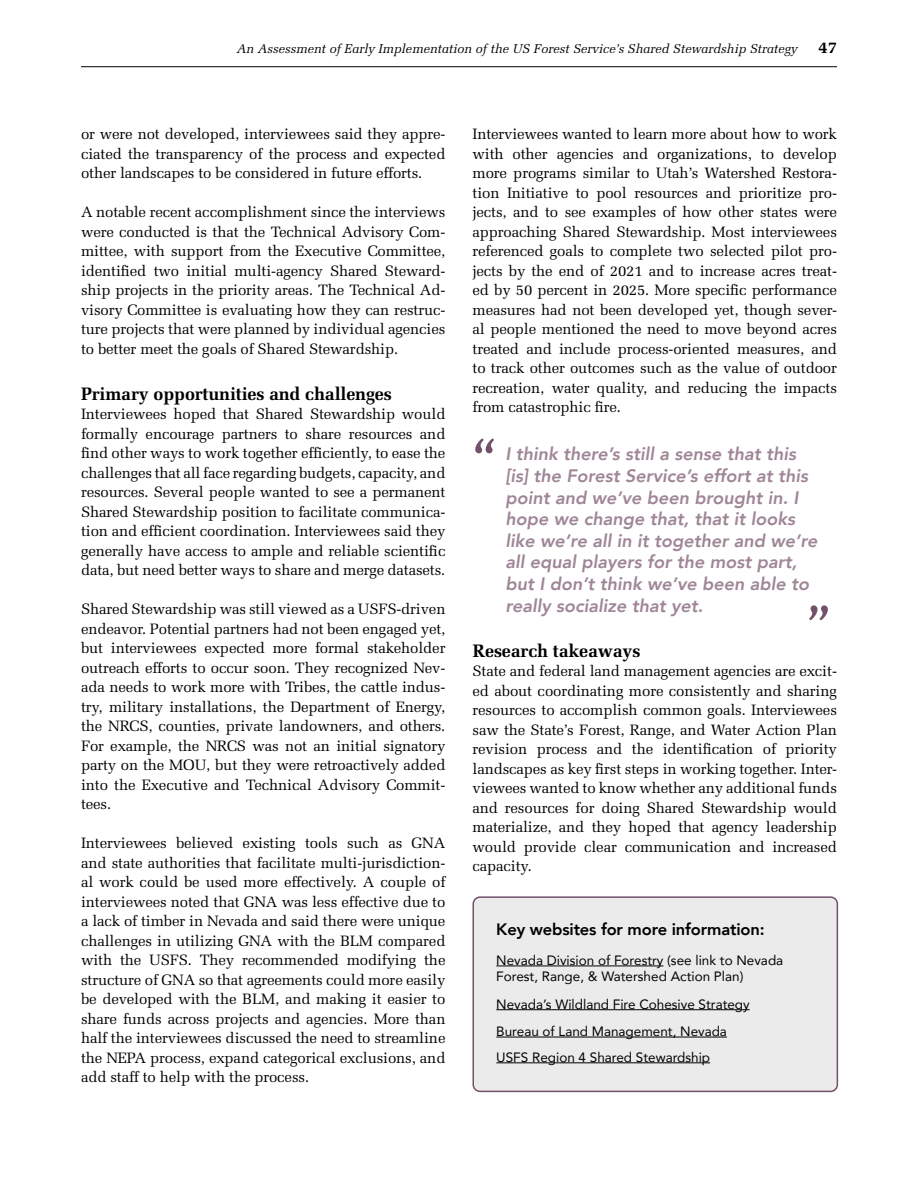
<style>
.page{position:relative;width:918px;height:1188px;background:#fff}
.page>*{position:absolute;margin:0;border:0;box-sizing:border-box;transform-origin:0 0}
.t1{font:60px "Kievit Pro";color:#73516a}
.t2{font:italic 800 18px/21.6px "Avenir";color:#9f8696}
.t3{font:700 18px "Melior";letter-spacing:-.01em;color:#000}
.t4{font:800 16.5px "Avenir";letter-spacing:-.01em;color:#000}
.t5{font:700 16.5px "Melior";color:#000}
.t6{font:15px/19.5px "Melior";letter-spacing:-.01em;color:#000;text-align:justify}
.t7{font:13.5px/16.5px "Avenir";color:#000}
.t8{font:italic 12.75px "Melior";color:#000}
</style>
<div class="page">
<hr style="left:81px;top:66px;width:756px;height:1px;background:#000">
<div style="left:473px;top:897px;width:364px;height:194px;background:#ebebec;border-radius:7px"></div>
<div style="left:472px;top:896px;width:366px;height:196px;border:2px solid #73516a;border-radius:7px"></div>
<hr style="left:496px;top:966px;width:167px;height:1px;background:#000">
<hr style="left:496px;top:1009px;width:254px;height:1px;background:#000">
<hr style="left:496px;top:1037px;width:231px;height:1px;background:#000">
<hr style="left:496px;top:1062px;width:214px;height:1px;background:#000">
<p class="t8" style="left:236px;top:41px;width:563px">An Assessment of Early Implementation of the US Forest Service’s Shared Stewardship Strategy</p>
<p class="t5" style="left:819px;top:37px;width:20px">47</p>
<p class="t6" style="left:81px;top:125px;width:366px">or were not developed, interviewees said they appre&shy;ciated the transparency of the process and expected other landscapes to be considered in future efforts.</p>
<p class="t6" style="left:81px;top:203px;width:366px">A notable recent accomplishment since the interviews were conducted is that the Technical Advisory Com&shy;mittee, with support from the Executive Committee, identified two initial multi-agency Shared Steward&shy;ship projects in the priority areas. The Technical Ad&shy;visory Committee is evaluating how they can restruc&shy;ture projects that were planned by individual agencies to better meet the goals of Shared Stewardship.</p>
<p class="t3" style="left:81px;top:383px;width:312px">Primary opportunities and challenges</p>
<p class="t6" style="left:81px;top:404px;width:366px">Interviewees hoped that Shared Stewardship would formally encourage partners to share resources and find other ways to work together efficiently, to ease the challenges that all face regarding budgets, capacity, and resources. Several people wanted to see a permanent Shared Stewardship position to facilitate communica&shy;tion and efficient coordination. Interviewees said they generally have access to ample and reliable scientific data, but need better ways to share and merge datasets.</p>
<p class="t6" style="left:81px;top:599px;width:366px">Shared Stewardship was still viewed as a USFS-driven endeavor. Potential partners had not been engaged yet, but interviewees expected more formal stakeholder outreach efforts to occur soon. They recognized Nev&shy;ada needs to work more with Tribes, the cattle indus&shy;try, military installations, the Department of Energy, the NRCS, counties, private landowners, and others.<br>For example, the NRCS was not an initial signatory party on the MOU, but they were retroactively added into the Executive and Technical Advisory Commit&shy;tees.</p>
<p class="t6" style="left:81px;top:833px;width:366px">Interviewees believed existing tools such as GNA and state authorities that facilitate multi-jurisdiction&shy;al work could be used more effectively. A couple of interviewees noted that GNA was less effective due to a lack of timber in Nevada and said there were unique challenges in utilizing GNA with the BLM compared with the USFS. They recommended modifying the structure of GNA so that agreements could more easily be developed with the BLM, and making it easier to share funds across projects and agencies. More than half the interviewees discussed the need to streamline the NEPA process, expand categorical exclusions, and add staff to help with the process.</p>
<p class="t6" style="left:472px;top:125px;width:366px">Interviewees wanted to learn more about how to work with other agencies and organizations, to develop more programs similar to Utah’s Watershed Restora&shy;tion Initiative to pool resources and prioritize pro&shy;jects, and to see examples of how other states were approaching Shared Stewardship. Most interviewees referenced goals to complete two selected pilot pro&shy;jects by the end of 2021 and to increase acres treat&shy;ed by 50 percent in 2025. More specific performance measures had not been developed yet, though sever&shy;al people mentioned the need to move beyond acres treated and include process-oriented measures, and to track other outcomes such as the value of outdoor recreation, water quality, and reducing the impacts from catastrophic fire.</p>
<h1 class="t1" style="left:472px;top:423px;width:25px">“</h1>
<p class="t2" style="left:505px;top:443px;width:314px">I think there’s still a sense that this [is] the Forest Service’s effort at this point and we’ve been brought in. I hope we change that, that it looks like we’re all in it together and we’re all equal players for the most part, but I don’t think we’ve been able to really socialize that yet.</p>
<h1 class="t1" style="left:807px;top:590px;width:25px">”</h1>
<p class="t3" style="left:472px;top:640px;width:169px">Research takeaways</p>
<p class="t6" style="left:472px;top:662px;width:366px">State and federal land management agencies are excit&shy;ed about coordinating more consistently and sharing resources to accomplish common goals. Interviewees saw the State’s Forest, Range, and Water Action Plan revision process and the identification of priority landscapes as key first steps in working together. Inter&shy;viewees wanted to know whether any additional funds and resources for doing Shared Stewardship would materialize, and they hoped that agency leadership would provide clear communication and increased capacity.</p>
<p class="t4" style="left:496px;top:916px;width:270px">Key websites for more information:</p>
<p class="t7" style="left:496px;top:952px;width:288px">Nevada Division of Forestry (see link to Nevada<br>Forest, Range, &amp; Watershed Action Plan)</p>
<p class="t7" style="left:496px;top:990px;width:255px;line-height:27.3px">Nevada’s Wildland Fire Cohesive Strategy<br>Bureau of Land Management, Nevada</p>
<p class="t7" style="left:496px;top:1048px;width:215px">USFS Region 4 Shared Stewardship</p>
</div>
